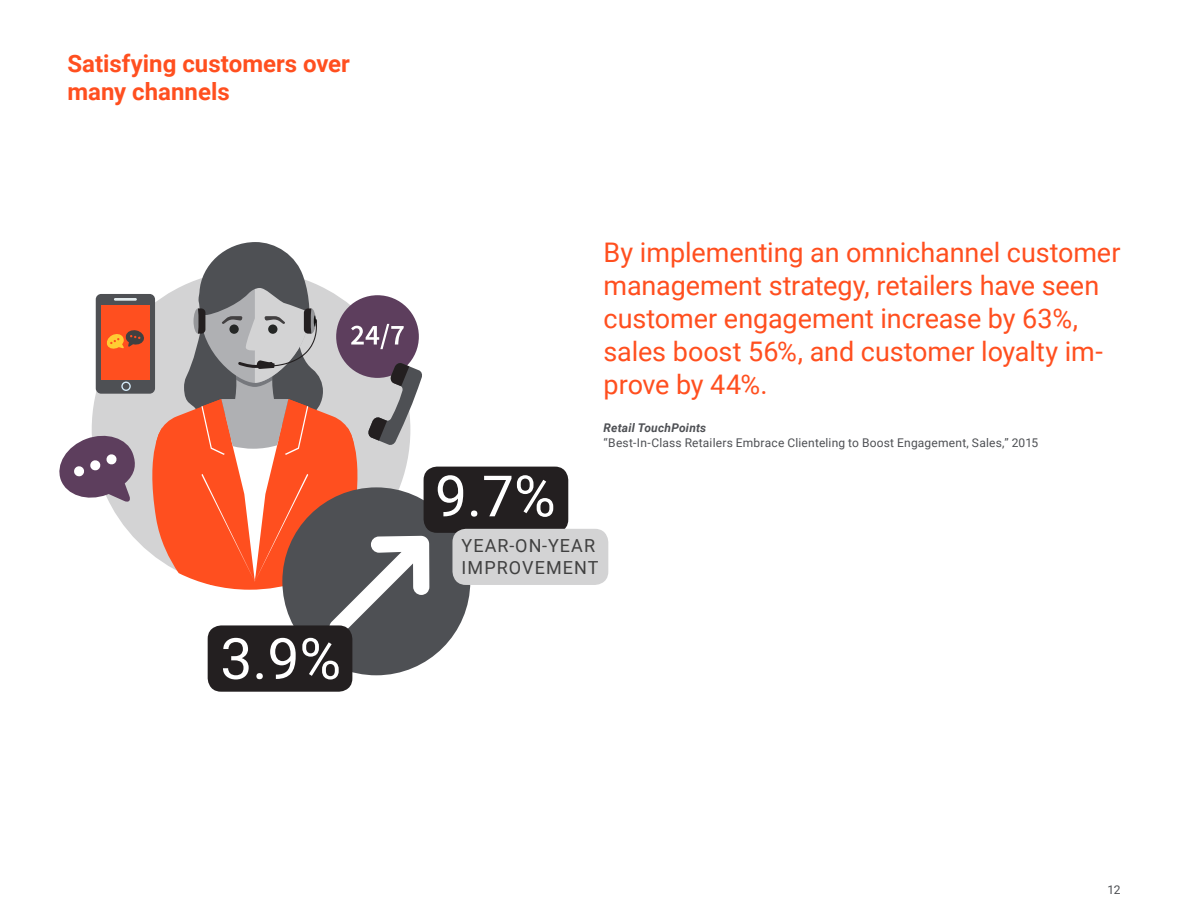
<style>
.page{position:relative;width:1188px;height:918px;background:#fff}
.page>*{position:absolute;margin:0;border:0;box-sizing:border-box;transform-origin:0 0}
.t1{font:57px "Roboto";color:#fff}
.t2{font:27px/33px "Roboto";letter-spacing:-.005em;color:#ff4f1f}
.t3{font:700 24px/28.5px "Roboto";color:#ff4f1f}
.t4{font:18px/22.5px "Roboto";letter-spacing:.06em;color:#404040}
.t5{font:12px "Roboto";letter-spacing:.015em;color:#4e5054}
.t6{font:italic 700 12px "Roboto";letter-spacing:.015em;color:#4e5054}
</style>
<div class="page">
<div style="left:282px;top:487px;width:188px;height:188px;background:#4e5054;border-radius:50%"></div>
<div style="left:424px;top:467px;width:144px;height:66px;background:#231f20;border-radius:14px"></div>
<div style="left:452px;top:529px;width:156px;height:56px;background:#d3d3d4;border-radius:13px"></div>
<div style="left:208px;top:625px;width:144px;height:67px;background:#231f20;border-radius:14px"></div>
<svg style="left:59px;top:242px;width:370px;height:394px"></svg>
<p class="t3" style="left:68px;top:48px;width:284px">Satisfying customers over many channels</p>
<h1 class="t1" style="left:220px;top:619px;width:122px">3.9%</h1>
<h1 class="t1" style="left:435px;top:456px;width:122px">9.7%</h1>
<p class="t2" style="left:604px;top:235px;width:518px">By implementing an omnichannel customer management strategy, retailers have seen customer engagement increase by 63%, sales boost 56%, and customer loyalty im&shy;prove by 44%.</p>
<p class="t6" style="left:604px;top:419px;width:104px">Retail TouchPoints</p>
<p class="t5" style="left:604px;top:434px;width:436px">“Best-In-Class Retailers Embrace Clienteling to Boost Engagement, Sales,” 2015</p>
<p class="t4" style="left:462px;top:533px;width:138px">YEAR-ON-YEAR<br>IMPROVEMENT</p>
<p class="t5" style="left:1108px;top:881px;width:14px">12</p>
</div>
